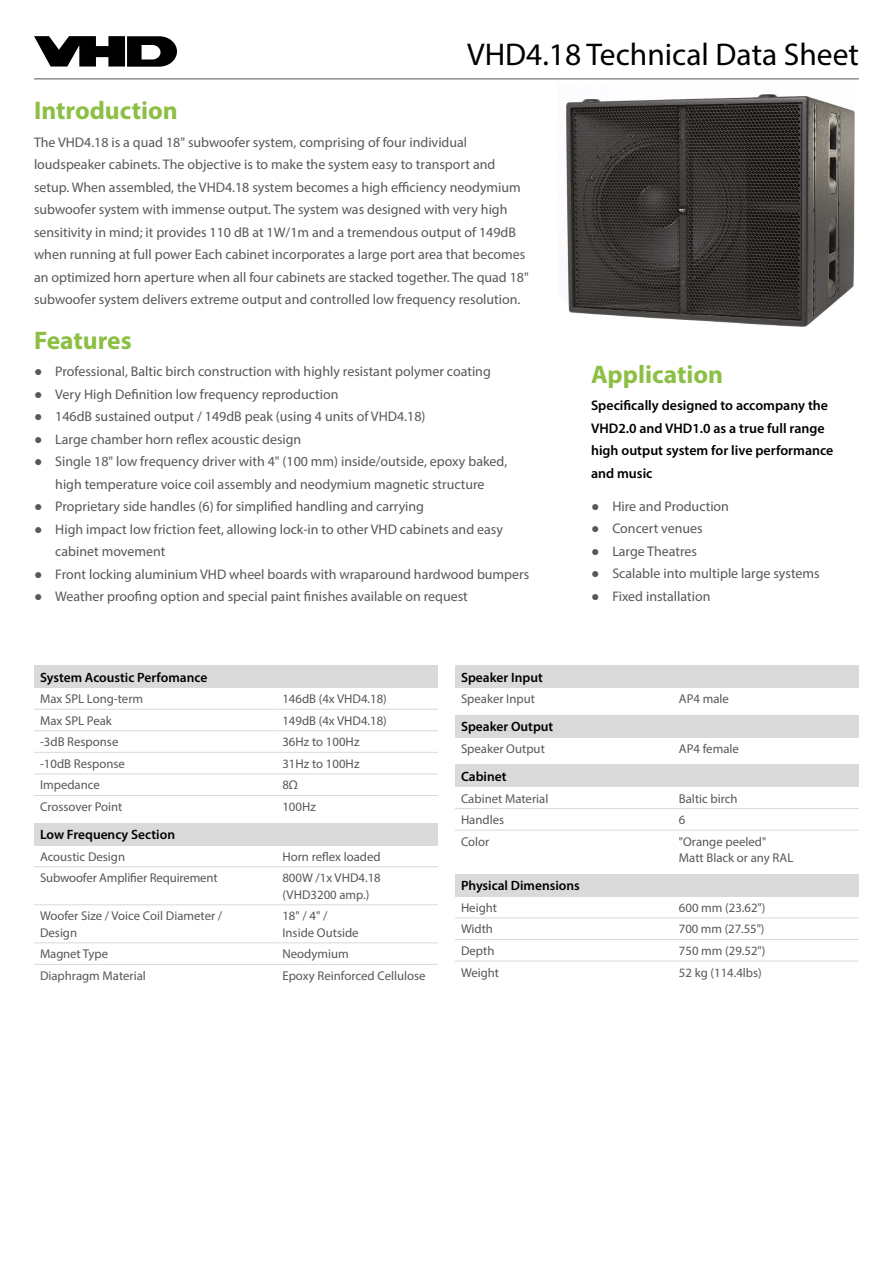
<style>
.page{position:relative;width:893px;height:1263px;background:#fff}
.page>*{position:absolute;margin:0;border:0;box-sizing:border-box;transform-origin:0 0}
.nadpis_sekce{font:31.5px "Myriad Pro";color:#000}
.t1{font:700 25.5px "Myriad Pro";color:#8cbf44}
.text{font:13.95px/22.5px "Myriad Pro";color:#575756}
.aplikace_tucne{font:600 13.95px/22.5px "Myriad Pro";color:#000}
.Zahlavi_tabulka{font:600 13.5px "Myriad Pro";color:#000}
.tabulka{font:12.75px/16.5px "Myriad Pro";color:#575756}
.s1{font-family:"Arial"}
</style>
<div class="page">
<img style="left:566px;top:94px;width:289px;height:233px">
<hr style="left:34px;top:79px;width:825px;height:1px;background:#575756">
<div style="left:34px;top:665px;width:404px;height:23px;background:#dadada"></div>
<hr style="left:34px;top:709px;width:242px;height:1px;background:#dadada">
<hr style="left:276px;top:709px;width:162px;height:1px;background:#dadada">
<hr style="left:34px;top:730px;width:242px;height:1px;background:#dadada">
<hr style="left:276px;top:730px;width:162px;height:1px;background:#dadada">
<hr style="left:34px;top:752px;width:242px;height:1px;background:#dadada">
<hr style="left:276px;top:752px;width:162px;height:1px;background:#dadada">
<hr style="left:34px;top:774px;width:242px;height:1px;background:#dadada">
<hr style="left:276px;top:774px;width:162px;height:1px;background:#dadada">
<hr style="left:34px;top:795px;width:242px;height:1px;background:#dadada">
<hr style="left:276px;top:795px;width:162px;height:1px;background:#dadada">
<div style="left:34px;top:823px;width:404px;height:22px;background:#dadada"></div>
<hr style="left:34px;top:866px;width:242px;height:1px;background:#dadada">
<hr style="left:276px;top:866px;width:162px;height:1px;background:#dadada">
<hr style="left:34px;top:904px;width:242px;height:1px;background:#dadada">
<hr style="left:276px;top:904px;width:162px;height:1px;background:#dadada">
<hr style="left:34px;top:942px;width:242px;height:1px;background:#dadada">
<hr style="left:276px;top:942px;width:162px;height:1px;background:#dadada">
<hr style="left:34px;top:964px;width:242px;height:1px;background:#dadada">
<hr style="left:276px;top:964px;width:162px;height:1px;background:#dadada">
<div style="left:455px;top:665px;width:404px;height:23px;background:#dadada"></div>
<div style="left:455px;top:715px;width:404px;height:22px;background:#dadada"></div>
<div style="left:455px;top:765px;width:404px;height:22px;background:#dadada"></div>
<hr style="left:455px;top:808px;width:218px;height:1px;background:#dadada">
<hr style="left:673px;top:808px;width:186px;height:1px;background:#dadada">
<hr style="left:455px;top:830px;width:218px;height:1px;background:#dadada">
<hr style="left:673px;top:830px;width:186px;height:1px;background:#dadada">
<div style="left:455px;top:874px;width:404px;height:22px;background:#dadada"></div>
<hr style="left:455px;top:918px;width:218px;height:1px;background:#dadada">
<hr style="left:673px;top:918px;width:186px;height:1px;background:#dadada">
<hr style="left:455px;top:939px;width:218px;height:1px;background:#dadada">
<hr style="left:673px;top:939px;width:186px;height:1px;background:#dadada">
<hr style="left:455px;top:961px;width:218px;height:1px;background:#dadada">
<hr style="left:673px;top:961px;width:186px;height:1px;background:#dadada">
<svg style="left:34px;top:36px;width:143px;height:31px"></svg>
<p class="t1" style="left:34px;top:94px;width:145px">Introduction</p>
<p class="nadpis_sekce" style="left:467px;top:35px;width:393px">VHD4.18 Technical Data Sheet</p>
<p class="text" style="left:34px;top:130px;width:496px">The VHD4.18 is a quad 18" subwoofer system, comprising of four individual loudspeaker cabinets. The objective is to make the system easy to transport and setup. When assembled, the VHD4.18 system becomes a high efficiency neodymium subwoofer system with immense output. The system was designed with very high sensitivity in mind; it provides 110 dB at 1W/1m and a tremendous output of 149dB when running at full power Each cabinet incorporates a large port area that becomes an optimized horn aperture when all four cabinets are stacked together. The quad 18" subwoofer system delivers extreme output and controlled low frequency resolution.</p>
<p class="t1" style="left:34px;top:323px;width:99px">Features</p>
<p class="text" style="left:34px;top:360px;width:458px"><span class="s1">●</span> Professional, Baltic birch construction with highly resistant polymer coating</p>
<p class="text" style="left:34px;top:382px;width:306px"><span class="s1">●</span> Very High Definition low frequency reproduction</p>
<p class="text" style="left:34px;top:405px;width:393px"><span class="s1">●</span> 146dB sustained output / 149dB peak (using 4 units of VHD4.18)</p>
<p class="text" style="left:34px;top:427px;width:269px"><span class="s1">●</span> Large chamber horn reflex acoustic design</p>
<p class="text" style="left:34px;top:450px;width:475px;text-align:center"><span class="s1">●</span> Single 18" low frequency driver with 4" (100 mm) inside/outside, epoxy baked, high temperature voice coil assembly and neodymium magnetic structure</p>
<p class="text" style="left:34px;top:495px;width:391px"><span class="s1">●</span> Proprietary side handles (6) for simplified handling and carrying</p>
<p class="text" style="left:55px;top:517px;width:449px;text-indent:-21px"><span class="s1">●</span> High impact low friction feet, allowing lock-in to other VHD cabinets and easy cabinet movement</p>
<p class="text" style="left:34px;top:562px;width:497px"><span class="s1">●</span> Front locking aluminium VHD wheel boards with wraparound hardwood bumpers</p>
<p class="text" style="left:34px;top:585px;width:435px"><span class="s1">●</span> Weather proofing option and special paint finishes available on request</p>
<p class="t1" style="left:591px;top:357px;width:133px">Application</p>
<p class="aplikace_tucne" style="left:591px;top:394px;width:244px">Specifically designed to accompany the<br>VHD2.0 and VHD1.0 as a true full range high output system for live performance and music</p>
<p class="text" style="left:591px;top:495px;width:139px"><span class="s1">●</span> Hire and Production</p>
<p class="text" style="left:591px;top:517px;width:113px"><span class="s1">●</span> Concert venues</p>
<p class="text" style="left:591px;top:540px;width:107px"><span class="s1">●</span> Large Theatres</p>
<p class="text" style="left:591px;top:562px;width:230px"><span class="s1">●</span> Scalable into multiple large systems</p>
<p class="text" style="left:591px;top:585px;width:121px"><span class="s1">●</span> Fixed installation</p>
<p class="Zahlavi_tabulka" style="left:40px;top:668px;width:169px">System Acoustic Perfomance</p>
<p class="tabulka" style="left:40px;top:690px;width:105px">Max SPL Long-term</p>
<p class="tabulka" style="left:282px;top:690px;width:106px">146dB (4x VHD4.18)</p>
<p class="tabulka" style="left:40px;top:712px;width:73px">Max SPL Peak</p>
<p class="tabulka" style="left:282px;top:712px;width:106px">149dB (4x VHD4.18)</p>
<p class="tabulka" style="left:40px;top:734px;width:80px">-3dB Response</p>
<p class="tabulka" style="left:282px;top:734px;width:79px">36Hz to 100Hz</p>
<p class="tabulka" style="left:40px;top:755px;width:86px">-10dB Response</p>
<p class="tabulka" style="left:282px;top:755px;width:79px">31Hz to 100Hz</p>
<p class="tabulka" style="left:40px;top:777px;width:61px">Impedance</p>
<p class="tabulka" style="left:282px;top:777px;width:17px">8Ω</p>
<p class="tabulka" style="left:40px;top:798px;width:84px">Crossover Point</p>
<p class="tabulka" style="left:282px;top:798px;width:35px">100Hz</p>
<p class="Zahlavi_tabulka" style="left:40px;top:826px;width:137px">Low Frequency Section</p>
<p class="tabulka" style="left:40px;top:848px;width:87px">Acoustic Design</p>
<p class="tabulka" style="left:282px;top:848px;width:100px">Horn reflex loaded</p>
<p class="tabulka" style="left:40px;top:869px;width:179px">Subwoofer Amplifier Requirement</p>
<p class="tabulka" style="left:282px;top:869px;width:100px">800W /1x VHD4.18 (VHD3200 amp.)</p>
<p class="tabulka" style="left:40px;top:908px;width:184px">Woofer Size / Voice Coil Diameter /<br>Design</p>
<p class="tabulka" style="left:282px;top:908px;width:78px">18" / 4" /<br>Inside Outside</p>
<p class="tabulka" style="left:40px;top:946px;width:70px">Magnet Type</p>
<p class="tabulka" style="left:282px;top:946px;width:68px">Neodymium</p>
<p class="tabulka" style="left:40px;top:967px;width:107px">Diaphragm Material</p>
<p class="tabulka" style="left:282px;top:967px;width:145px">Epoxy Reinforced Cellulose</p>
<p class="Zahlavi_tabulka" style="left:461px;top:668px;width:83px">Speaker Input</p>
<p class="tabulka" style="left:461px;top:690px;width:76px">Speaker Input</p>
<p class="tabulka" style="left:679px;top:690px;width:52px">AP4 male</p>
<p class="Zahlavi_tabulka" style="left:461px;top:718px;width:94px">Speaker Output</p>
<p class="tabulka" style="left:461px;top:740px;width:85px">Speaker Output</p>
<p class="tabulka" style="left:679px;top:740px;width:61px">AP4 female</p>
<p class="Zahlavi_tabulka" style="left:461px;top:768px;width:47px">Cabinet</p>
<p class="tabulka" style="left:461px;top:790px;width:89px">Cabinet Material</p>
<p class="tabulka" style="left:679px;top:790px;width:60px">Baltic birch</p>
<p class="tabulka" style="left:461px;top:811px;width:45px">Handles</p>
<p class="tabulka" style="left:679px;top:811px;width:8px">6</p>
<p class="tabulka" style="left:461px;top:833px;width:30px">Color</p>
<p class="tabulka" style="left:679px;top:833px;width:116px">"Orange peeled"<br>Matt Black or any RAL</p>
<p class="Zahlavi_tabulka" style="left:461px;top:877px;width:120px">Physical Dimensions</p>
<p class="tabulka" style="left:461px;top:899px;width:38px">Height</p>
<p class="tabulka" style="left:679px;top:899px;width:88px">600 mm (23.62")</p>
<p class="tabulka" style="left:461px;top:921px;width:34px">Width</p>
<p class="tabulka" style="left:679px;top:921px;width:87px">700 mm (27.55")</p>
<p class="tabulka" style="left:461px;top:942px;width:35px">Depth</p>
<p class="tabulka" style="left:679px;top:942px;width:88px">750 mm (29.52")</p>
<p class="tabulka" style="left:461px;top:964px;width:40px">Weight</p>
<p class="tabulka" style="left:679px;top:964px;width:84px">52 kg (114.4lbs)</p>
</div>
